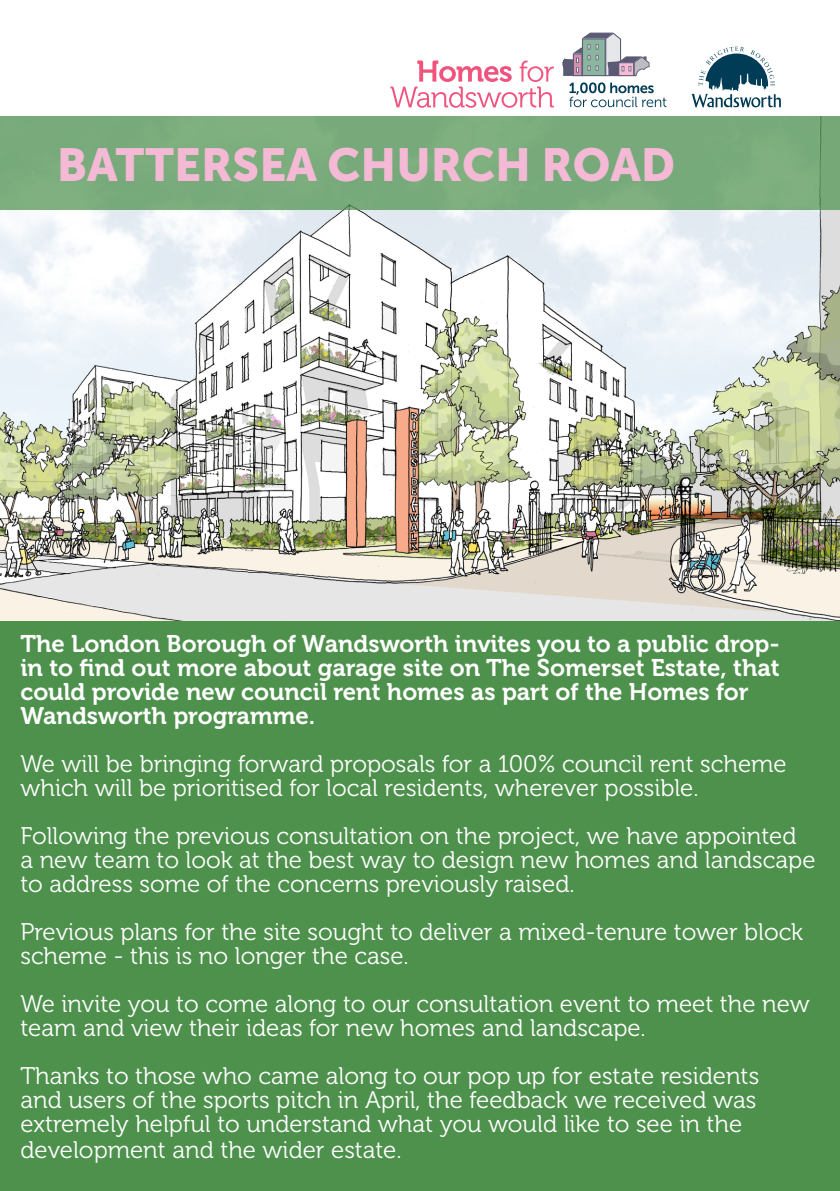
<style>
.page{position:relative;width:840px;height:1191px;background:#fff}
.page>*{position:absolute;margin:0;border:0;box-sizing:border-box;transform-origin:0 0}
.Paragraph_Style_1{font:46px "Museo Sans 900";color:#f4bad5}
.Paragraph_Style_1-2{font:24px/24px "Museo 300";color:#fff}
.Paragraph_Style_1-3{font:24px/24px "Museo 700";color:#fff}
</style>
<div class="page">
<div style="left:0;top:530px;width:839px;height:661px;background:#4d914c"></div>
<img style="left:0;top:210px;width:839px;height:410px">
<div style="left:0;top:116px;width:839px;height:94px;background:#78ab7c"></div>
<svg style="left:390px;top:33px;width:276px;height:75px"></svg>
<svg style="left:691px;top:46px;width:90px;height:62px"></svg>
<p class="Paragraph_Style_1" style="left:57px;top:139px;width:619px">BATTERSEA CHURCH ROAD</p>
<p class="Paragraph_Style_1-3" style="left:20px;top:632px;width:760px">The London Borough of Wandsworth invites you to a public drop&shy;in to find out more about garage site on The Somerset Estate, that could provide new council rent homes as part of the Homes for Wandsworth programme.</p>
<p class="Paragraph_Style_1-2" style="left:20px;top:752px;width:767px">We will be bringing forward proposals for a 100% council rent scheme which will be prioritised for local residents, wherever possible.</p>
<p class="Paragraph_Style_1-2" style="left:20px;top:824px;width:796px">Following the previous consultation on the project, we have appointed<br>a new team to look at the best way to design new homes and landscape to address some of the concerns previously raised.</p>
<p class="Paragraph_Style_1-2" style="left:20px;top:920px;width:783px">Previous plans for the site sought to deliver a mixed-tenure tower block scheme - this is no longer the case.</p>
<p class="Paragraph_Style_1-2" style="left:20px;top:992px;width:790px">We invite you to come along to our consultation event to meet the new team and view their ideas for new homes and landscape.</p>
<p class="Paragraph_Style_1-2" style="left:20px;top:1064px;width:739px">Thanks to those who came along to our pop up for estate residents and users of the sports pitch in April, the feedback we received was extremely helpful to understand what you would like to see in the</p>
<p class="Paragraph_Style_1-2" style="left:20px;top:1138px;width:382px">development and the wider estate.</p>
</div>
